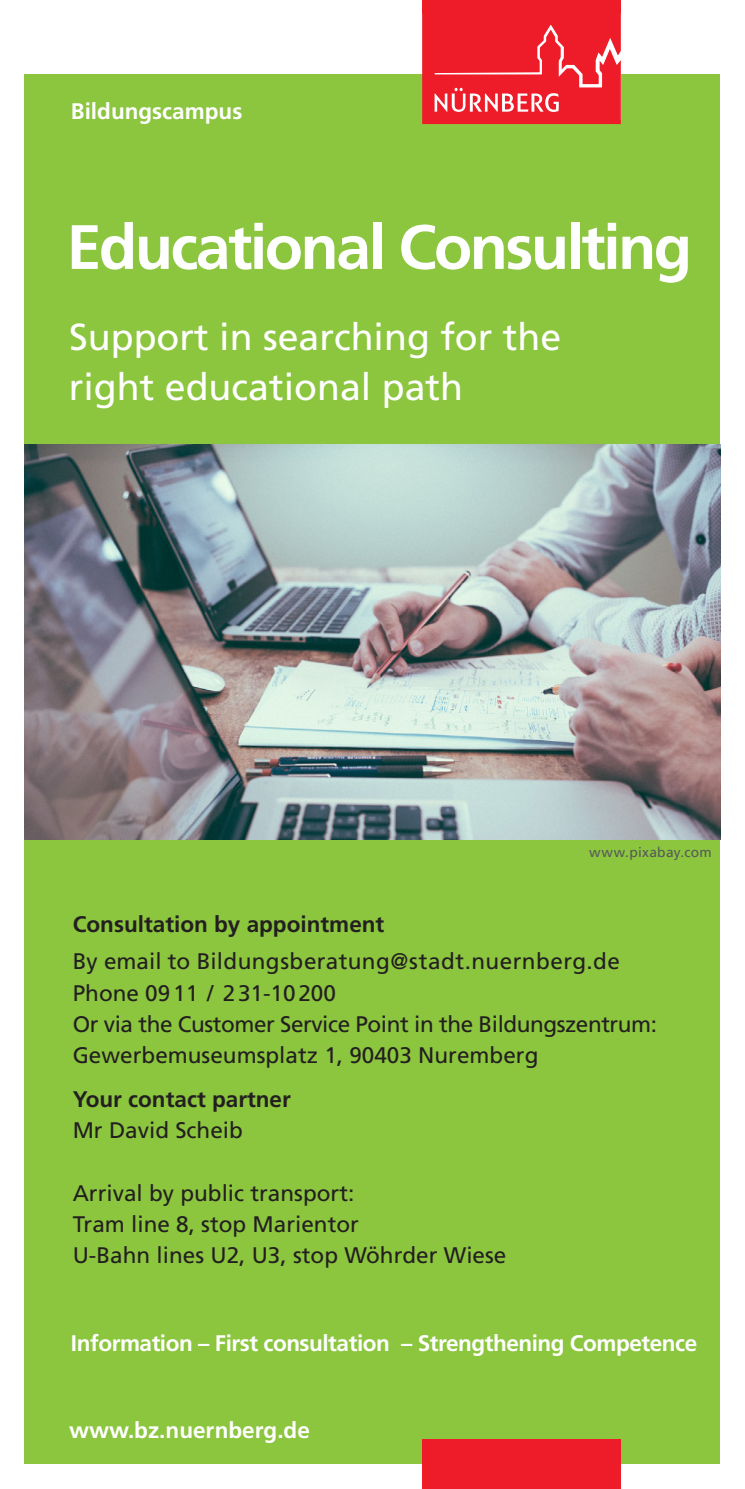
<style>
.page{position:relative;width:745px;height:1489px;background:#fff}
.page>*{position:absolute;margin:0;border:0;box-sizing:border-box;transform-origin:0 0}
.t1{font:700 62.5px "Frutiger LT Com";letter-spacing:-.04em;color:#fff}
.t2{font:37.5px/50px "Frutiger LT Com";color:#fff}
.t3{font:22.5px/31.2px "Frutiger LT Com";color:#231f20}
.t4{font:700 22.5px "Frutiger LT Com";letter-spacing:-.02em;color:#fff}
.t5{font:700 22.5px "Frutiger LT Com";color:#231f20}
.t6{font:700 22.5px "Frutiger LT Com";color:#fff}
.t7{font:13.75px "Frutiger LT Com";letter-spacing:.025em;color:#57585a}
</style>
<div class="page">
<div style="left:25px;top:74px;width:694px;height:1389px;background:#8bc63e"></div>
<img style="left:25px;top:445px;width:694px;height:394px">
<div style="left:422px;top:1439px;width:198px;height:49px;background:#ee1c28"></div>
<svg style="left:422px;top:14px;width:198px;height:110px"></svg>
<div style="left:422px;top:0;width:198px;height:14px;background:#ee1c28"></div>
<p class="t6" style="left:71px;top:98px;width:173px">Bildungscampus</p>
<h1 class="t1" style="left:67px;top:210px;width:626px">Educational Consulting</h1>
<h2 class="t2" style="left:69px;top:312px;width:493px">Support in searching for the right educational path</h2>
<p class="t7" style="left:589px;top:843px;width:124px">www.pixabay.com</p>
<p class="t5" style="left:73px;top:910px;width:313px">Consultation by appointment</p>
<p class="t3" style="left:73px;top:945px;width:585px">By email to Bildungsberatung@stadt.nuernberg.de Phone 0911 / 231-10200<br>Or via the Customer Service Point in the Bildungszentrum:<br>Gewerbemuseumsplatz 1, 90403 Nuremberg</p>
<p class="t5" style="left:73px;top:1085px;width:219px">Your contact partner</p>
<p class="t3" style="left:73px;top:1114px;width:172px">Mr David Scheib</p>
<p class="t3" style="left:73px;top:1177px;width:435px">Arrival by public transport:<br>Tram line 8, stop Marientor<br>U-Bahn lines U2, U3, stop Wöhrder Wiese</p>
<p class="t4" style="left:71px;top:1329px;width:627px">Information – First consultation – Strengthening Competence</p>
<p class="t6" style="left:69px;top:1417px;width:242px">www.bz.nuernberg.de</p>
</div>
